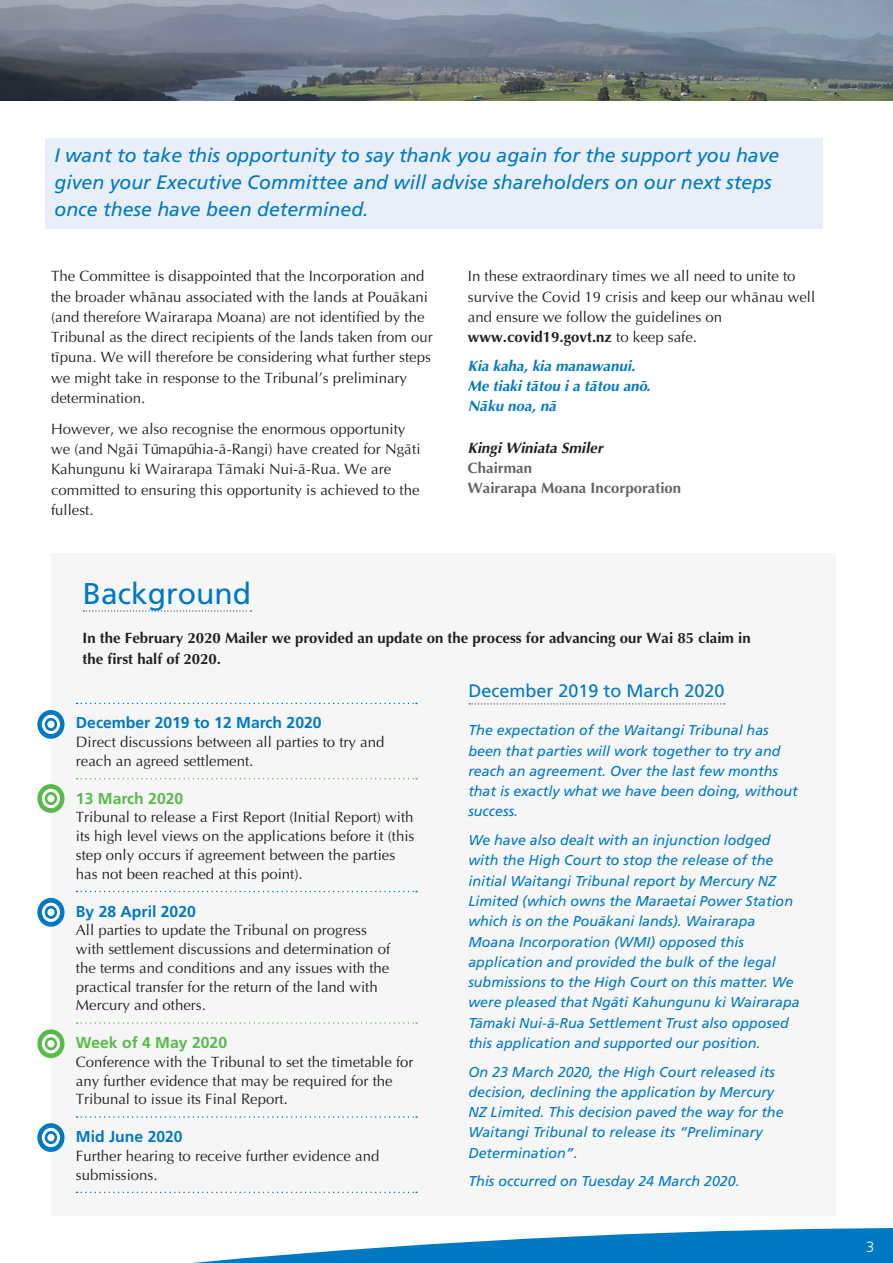
<style>
.page{position:relative;width:893px;height:1263px;background:#fff}
.page>*{position:absolute;margin:0;border:0;box-sizing:border-box;transform-origin:0 0}
.t1{font:30px "Frutiger";color:#0079c2}
.t2{font:italic 19.5px/27px "Frutiger";color:#0079c2}
.t3{font:18px "Frutiger";color:#0079c2}
.t4{font:700 15.75px "Frutiger";color:#0079c2}
.t5{font:700 15.75px "Frutiger";color:#58ba49}
.t6{font:15px/20.2px "Optima NZ";color:#231f20}
.t7{font:700 15px/20.2px "Optima NZ";color:#231f20}
.t8{font:italic 700 15px/20.2px "Optima NZ";color:#0079c2}
.t9{font:700 15px/20.2px "Optima NZ";color:#636366}
.t10{font:italic 700 15px "Optima NZ";color:#231f20}
.t11{font:300 14.85px "Frutiger";color:#fff}
.t12{font:italic 14.25px/20.2px "Frutiger";color:#0079c2}
.s1{font-weight:700}
</style>
<div class="page">
<div style="left:51px;top:553px;width:784px;height:663px;background:#f6f6f7"></div>
<svg style="left:37px;top:784px;width:28px;height:29px"></svg>
<div style="left:46px;top:138px;width:777px;height:91px;background:#e8eff8"></div>
<svg style="left:77px;top:1116px;width:340px;height:2px"></svg>
<svg style="left:77px;top:1191px;width:340px;height:2px"></svg>
<svg style="left:77px;top:703px;width:340px;height:1px"></svg>
<svg style="left:77px;top:778px;width:340px;height:1px"></svg>
<svg style="left:77px;top:891px;width:340px;height:1px"></svg>
<svg style="left:77px;top:1022px;width:340px;height:2px"></svg>
<svg style="left:83px;top:610px;width:168px;height:2px"></svg>
<img style="left:0;top:0;width:893px;height:100px">
<svg style="left:192px;top:1228px;width:701px;height:35px"></svg>
<svg style="left:37px;top:710px;width:28px;height:29px"></svg>
<svg style="left:469px;top:703px;width:256px;height:2px"></svg>
<svg style="left:37px;top:898px;width:28px;height:29px"></svg>
<svg style="left:37px;top:1029px;width:28px;height:29px"></svg>
<svg style="left:37px;top:1123px;width:28px;height:29px"></svg>
<h2 class="t2" style="left:54px;top:142px;width:726px">I want to take this opportunity to say thank you again for the support you have given your Executive Committee and will advise shareholders on our next steps once these have been determined.</h2>
<p class="t6" style="left:51px;top:266px;width:383px">The Committee is disappointed that the Incorporation and the broader wha¯nau associated with the lands at Poua¯kani (and therefore Wairarapa Moana) are not identified by the Tribunal as the direct recipients of the lands taken from our tı¯puna. We will therefore be considering what further steps we might take in response to the Tribunal’s preliminary determination.</p>
<p class="t6" style="left:51px;top:419px;width:371px">However, we also recognise the enormous opportunity we (and Nga¯i Tu¯mapu¯hia-a¯-Rangi) have created for Nga¯ti Kahungunu ki Wairarapa Ta¯maki Nui-a¯-Rua. We are committed to ensuring this opportunity is achieved to the fullest.</p>
<h1 class="t1" style="left:83px;top:576px;width:170px">Background</h1>
<p class="t6" style="left:468px;top:266px;width:349px">In these extraordinary times we all need to unite to survive the Covid 19 crisis and keep our wha¯nau well and ensure we follow the guidelines on <span class="s1">www.covid19.govt.nz</span> to keep safe.</p>
<p class="t8" style="left:468px;top:355px;width:184px">Kia kaha, kia manawanui.<br>Me tiaki ta¯tou i a ta¯tou ano¯.<br>Na¯ku noa, na¯</p>
<p class="t10" style="left:468px;top:438px;width:137px">Kingi Winiata Smiler</p>
<p class="t9" style="left:468px;top:458px;width:215px">Chairman<br>Wairarapa Moana Incorporation</p>
<p class="t7" style="left:82px;top:628px;width:670px">In the February 2020 Mailer we provided an update on the process for advancing our Wai 85 claim in the first half of 2020.</p>
<p class="t4" style="left:76px;top:714px;width:247px">December 2019 to 12 March 2020</p>
<p class="t6" style="left:76px;top:733px;width:310px;line-height:18.8px">Direct discussions between all parties to try and reach an agreed settlement.</p>
<p class="t5" style="left:76px;top:789px;width:109px">13 March 2020</p>
<p class="t6" style="left:76px;top:808px;width:340px;line-height:18.8px">Tribunal to release a First Report (Initial Report) with its high level views on the applications before it (this step only occurs if agreement between the parties has not been reached at this point).</p>
<p class="t4" style="left:76px;top:902px;width:121px">By 28 April 2020</p>
<p class="t6" style="left:76px;top:921px;width:316px;line-height:18.8px">All parties to update the Tribunal on progress with settlement discussions and determination of the terms and conditions and any issues with the practical transfer for the return of the land with Mercury and others.</p>
<p class="t5" style="left:76px;top:1033px;width:153px">Week of 4 May 2020</p>
<p class="t6" style="left:76px;top:1052px;width:339px;line-height:18.8px">Conference with the Tribunal to set the timetable for any further evidence that may be required for the<br>Tribunal to issue its Final Report.</p>
<p class="t4" style="left:76px;top:1127px;width:108px">Mid June 2020</p>
<p class="t6" style="left:76px;top:1146px;width:305px;line-height:18.8px">Further hearing to receive further evidence and submissions.</p>
<p class="t3" style="left:468px;top:680px;width:258px">December 2019 to March 2020</p>
<p class="t12" style="left:468px;top:720px;width:331px">The expectation of the Waitangi Tribunal has been that parties will work together to try and reach an agreement. Over the last few months that is exactly what we have been doing, without success.</p>
<p class="t12" style="left:468px;top:830px;width:333px">We have also dealt with an injunction lodged with the High Court to stop the release of the initial Waitangi Tribunal report by Mercury NZ Limited (which owns the Maraetai Power Station which is on the Poua¯kani lands). Wairarapa Moana Incorporation (WMI) opposed this application and provided the bulk of the legal submissions to the High Court on this matter. We were pleased that Nga¯ti Kahungunu ki Wairarapa Ta¯maki Nui-a¯-Rua Settlement Trust also opposed this application and supported our position.</p>
<p class="t12" style="left:468px;top:1061px;width:317px">On 23 March 2020, the High Court released its decision, declining the application by Mercury NZ Limited. This decision paved the way for the Waitangi Tribunal to release its “Preliminary Determination”.</p>
<p class="t12" style="left:468px;top:1171px;width:273px">This occurred on Tuesday 24 March 2020.</p>
<p class="t11" style="left:866px;top:1238px;width:10px">3</p>
</div>
